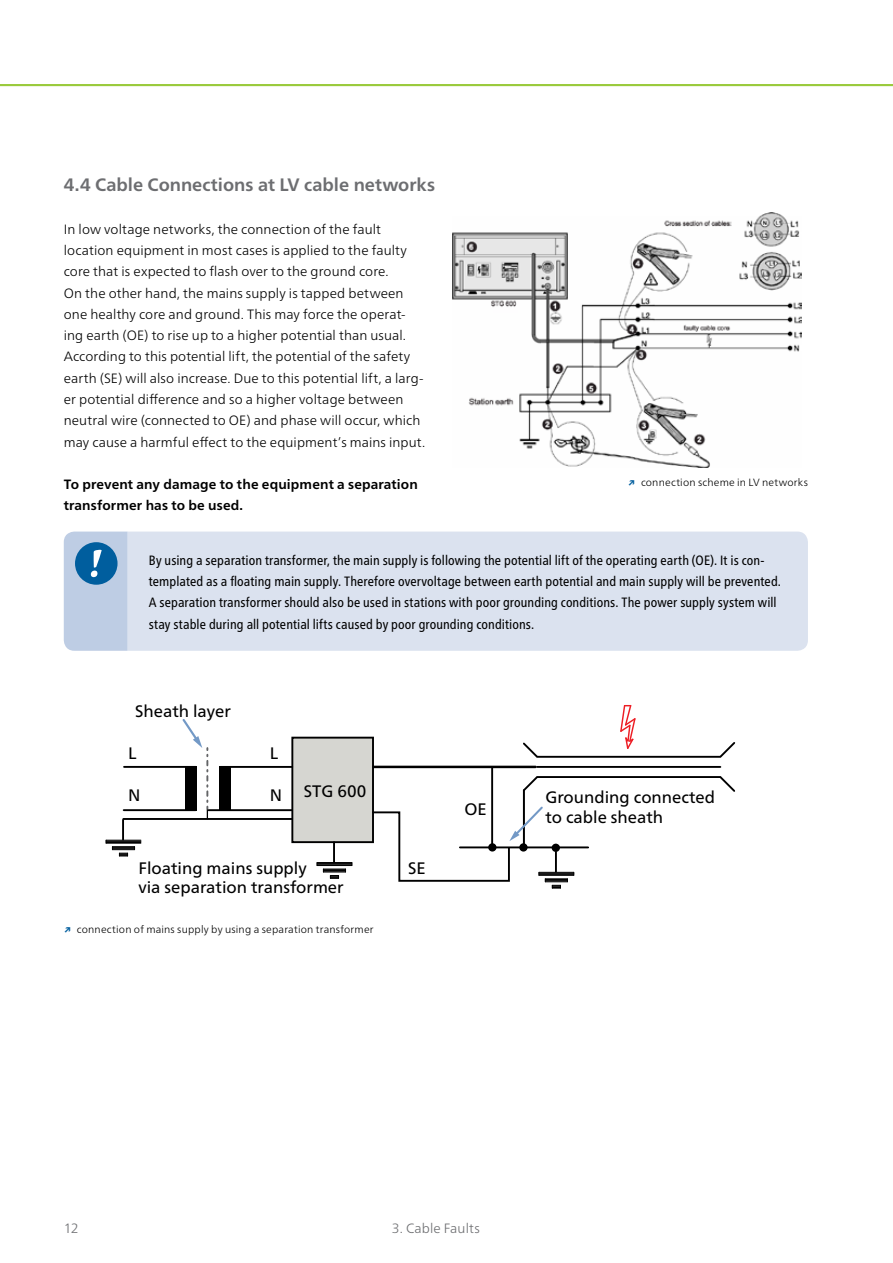
<style>
.page{position:relative;width:893px;height:1263px;background:#fff}
.page>*{position:absolute;margin:0;border:0;box-sizing:border-box;transform-origin:0 0}
.t1{font:700 18px "Frutiger Neue LTW1 G";color:#6d6e71}
.t2{font:16.65px/20px "Frutiger Neue LTW1 G";color:#000}
.t3{font:300 13.5px/21.3px "Frutiger Neue LTW1 G";letter-spacing:.005em;color:#000}
.t4{font:condensed 13.5px/21.3px "Frutiger Neue LTW1 G";letter-spacing:.005em;color:#000}
.t5{font:700 13.5px/21.3px "Frutiger Neue LTW1 G";letter-spacing:.01em;color:#000}
.t6{font:300 13.5px "Frutiger Neue LTW1 G";letter-spacing:.005em;color:#6d6e71}
.t7{font:300 10.5px "Frutiger Neue LTW1 G";letter-spacing:.015em;color:#000}
.s1{font-weight:700;color:#005e9e}
</style>
<div class="page">
<hr style="left:0;top:84px;width:893px;height:2px;background:#9aca3d">
<img style="left:453px;top:213px;width:348px;height:255px">
<div style="left:292px;top:738px;width:81px;height:104px;background:#d6d6d1"></div>
<div style="left:291px;top:737px;width:83px;height:106px;border:2px solid #000"></div>
<hr style="left:460px;top:846px;width:128px;height:2px;background:#000">
<svg style="left:523px;top:705px;width:213px;height:53px"></svg>
<svg style="left:522px;top:776px;width:213px;height:18px"></svg>
<hr style="left:537px;top:766px;width:183px;height:2px;background:#000">
<hr style="left:374px;top:766px;width:162px;height:2px;background:#000">
<hr style="left:491px;top:768px;width:2px;height:78px;background:#000">
<hr style="left:523px;top:790px;width:2px;height:55px;background:#000">
<hr style="left:333px;top:842px;width:2px;height:20px;background:#000">
<svg style="left:317px;top:862px;width:35px;height:17px"></svg>
<hr style="left:122px;top:820px;width:2px;height:20px;background:#000">
<hr style="left:106px;top:843px;width:35px;height:1px;background:#000">
<hr style="left:106px;top:842px;width:35px;height:1px;background:#000">
<hr style="left:106px;top:841px;width:35px;height:1px;background:#000">
<hr style="left:106px;top:840px;width:35px;height:1px;background:#000">
<svg style="left:106px;top:840px;width:29px;height:17px"></svg>
<hr style="left:220px;top:766px;width:72px;height:2px;background:#000">
<hr style="left:208px;top:809px;width:84px;height:2px;background:#000">
<hr style="left:123px;top:818px;width:169px;height:2px;background:#000">
<div style="left:219px;top:766px;width:12px;height:45px;background:#000"></div>
<hr style="left:124px;top:766px;width:72px;height:2px;background:#000">
<hr style="left:124px;top:809px;width:72px;height:2px;background:#000">
<svg style="left:181px;top:719px;width:27px;height:99px"></svg>
<svg style="left:371px;top:805px;width:203px;height:84px"></svg>
<div style="left:128px;top:531px;width:680px;height:120px;background:#dbe2ef"></div>
<svg style="left:64px;top:531px;width:64px;height:120px;background:#a0bbd9"></svg>
<h1 class="t1" style="left:64px;top:172px;width:373px">4.4 Cable Connections at LV cable networks</h1>
<p class="t3" style="left:64px;top:218px;width:363px">In low voltage networks, the connection of the fault location equipment in most cases is applied to the faulty core that is expected to flash over to the ground core.<br>On the other hand, the mains supply is tapped between one healthy core and ground. This may force the operat&shy;ing earth (OE) to rise up to a higher potential than usual.<br>According to this potential lift, the potential of the safety earth (SE) will also increase. Due to this potential lift, a larg&shy;er potential difference and so a higher voltage between neutral wire (connected to OE) and phase will occur, which may cause a harmful effect to the equipment’s mains input.</p>
<p class="t5" style="left:64px;top:473px;width:356px">To prevent any damage to the equipment a separation transformer has to be used.</p>
<p class="t7" style="left:628px;top:475px;width:182px"><span class="s1">↗</span> connection scheme in LV networks</p>
<p class="t4" style="left:149px;top:548px;width:634px">By using a separation transformer, the main supply is following the potential lift of the operating earth (OE). It is con&shy;templated as a floating main supply. Therefore overvoltage between earth potential and main supply will be prevented.<br>A separation transformer should also be used in stations with poor grounding conditions. The power supply system will stay stable during all potential lifts caused by poor grounding conditions.</p>
<p class="t2" style="left:135px;top:700px;width:97px">Sheath layer</p>
<p class="t2" style="left:128px;top:742px;width:10px">L</p>
<p class="t2" style="left:128px;top:784px;width:14px">N</p>
<p class="t2" style="left:270px;top:742px;width:10px">L</p>
<p class="t2" style="left:270px;top:784px;width:14px">N</p>
<p class="t2" style="left:304px;top:779px;width:64px">STG 600</p>
<p class="t2" style="left:138px;top:856px;width:207px">Floating mains supply<br>via separation transformer</p>
<p class="t7" style="left:64px;top:921px;width:311px"><span class="s1">↗</span> connection of mains supply by using a separation transformer</p>
<p class="t2" style="left:408px;top:857px;width:19px">SE</p>
<p class="t2" style="left:464px;top:798px;width:24px">OE</p>
<p class="t2" style="left:545px;top:786px;width:171px">Grounding connected to cable sheath</p>
<p class="t6" style="left:64px;top:1218px;width:16px">12</p>
<p class="t6" style="left:392px;top:1218px;width:89px">3. Cable Faults</p>
</div>
